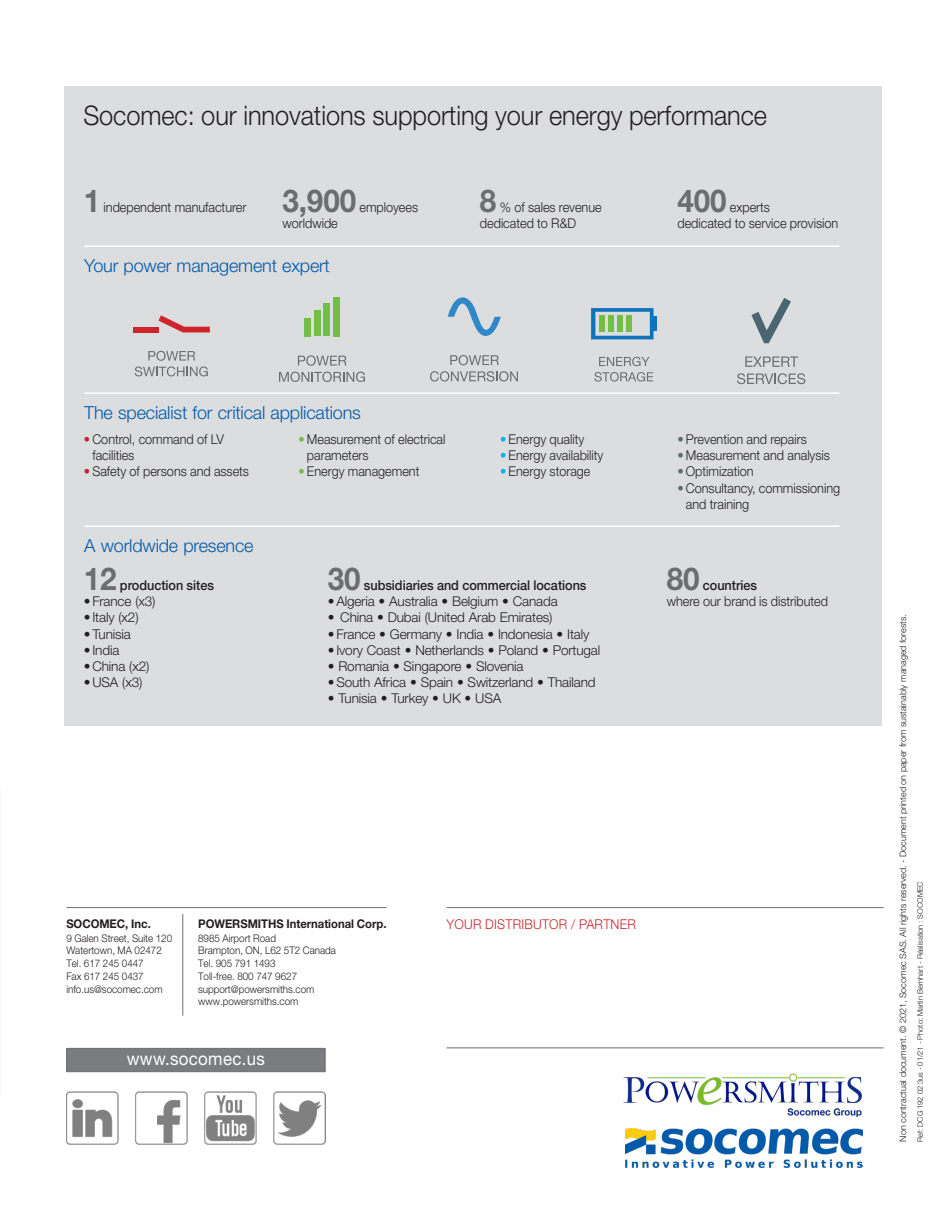
<style>
.page{position:relative;width:945px;height:1215px;background:#fff}
.page>*{position:absolute;margin:0;border:0;box-sizing:border-box;transform-origin:0 0}
._4e_texte{font:700 31.5px "Helvetica Neue LT Std";letter-spacing:-.005em;color:#6c6d70;scale:.94 1}
._4e_sous_titre{font:700 31.5px "Helvetica Neue LT Std";color:#6c6d70;scale:.94 1}
._4e_titre_fond_gris{font:300 27px "Helvetica Neue LT Std";letter-spacing:-.005em;color:#231f20;scale:.94 1}
._4e_sous_titre_fond_gris{font:300 18px "Helvetica Neue LT Std";letter-spacing:-.01em;color:#015aaa}
._4e_site_web{font:18px "Helvetica Neue LT Std";letter-spacing:.015em;color:#fff;scale:.94 1}
._4e_texte-2{font:300 13.5px/16.2px "Helvetica Neue LT Std";letter-spacing:-.005em;color:#231f20;scale:.94 1}
._4e_texte-3{font:300 13.5px "Helvetica Neue LT Std";letter-spacing:-.005em;color:#231f20}
._4e_sous_titre-2{font:500 13.5px "Helvetica Neue LT Std";letter-spacing:-.005em;color:#231f20;scale:.94 1}
._4e_titre_souligné_rouge_bas_page{font:300 13.5px "Helvetica Neue LT Std";letter-spacing:.015em;color:#c8242b;scale:.94 1}
._4e_adresse_pays{font:700 12px "Helvetica Neue LT Std";letter-spacing:-.005em;color:#231f20;scale:.94 1}
._4e_adresse_noir{font:300 10.5px "Helvetica Neue LT Std";letter-spacing:-.005em;color:#231f20;scale:.94 1}
.phrase_verticale_a_droite{font:300 9px "Helvetica Neue LT Std";color:#231f20}
.t1{font:300 7.5px "Helvetica Neue LT Std";color:#231f20}
.s1{color:#c8242b}
.s2{color:#73bb43}
.s3{color:#00aeef}
.s4{color:#586c70}
</style>
<div class="page">
<div style="left:66px;top:1048px;width:259px;height:24px;background:#7a7c7f"></div>
<hr style="left:66px;top:907px;width:321px;height:1px;background:#6c6d70">
<hr style="left:447px;top:907px;width:437px;height:1px;background:#6c6d70">
<hr style="left:447px;top:1048px;width:437px;height:1px;background:#6c6d70">
<img style="left:626px;top:1128px;width:236px;height:40px">
<div style="left:64px;top:86px;width:817px;height:639px;background:#dcdddf"></div>
<hr style="left:84px;top:392px;width:755px;height:2px;background:#fff">
<hr style="left:84px;top:245px;width:755px;height:2px;background:#fff">
<hr style="left:84px;top:525px;width:755px;height:2px;background:#fff">
<svg style="left:448px;top:297px;width:53px;height:39px"></svg>
<svg style="left:450px;top:355px;width:49px;height:10px"></svg>
<svg style="left:430px;top:371px;width:88px;height:11px"></svg>
<div style="left:305px;top:318px;width:6px;height:18px;background:#71bf44"></div>
<div style="left:314px;top:310px;width:6px;height:26px;background:#71bf44"></div>
<div style="left:324px;top:304px;width:6px;height:32px;background:#71bf44"></div>
<div style="left:333px;top:297px;width:6px;height:39px;background:#71bf44"></div>
<svg style="left:298px;top:355px;width:49px;height:11px"></svg>
<svg style="left:279px;top:372px;width:86px;height:10px"></svg>
<div style="left:133px;top:327px;width:25px;height:5px;background:#d1232a"></div>
<svg style="left:158px;top:315px;width:52px;height:17px"></svg>
<svg style="left:135px;top:351px;width:73px;height:25px"></svg>
<svg style="left:745px;top:356px;width:53px;height:11px"></svg>
<svg style="left:737px;top:373px;width:68px;height:11px"></svg>
<svg style="left:751px;top:298px;width:40px;height:45px"></svg>
<img style="left:66px;top:1091px;width:259px;height:54px">
<img style="left:623px;top:1073px;width:239px;height:43px">
<hr style="left:183px;top:914px;width:1px;height:102px;background:#6c6d70">
<svg style="left:591px;top:308px;width:63px;height:31px"></svg>
<hr style="left:654px;top:317px;width:3px;height:14px;background:#0e73bb">
<svg style="left:599px;top:357px;width:51px;height:9px"></svg>
<svg style="left:594px;top:372px;width:59px;height:10px"></svg>
<p class="_4e_titre_fond_gris" style="left:83px;top:99px;width:729px">Socomec: our innovations supporting your energy performance</p>
<p class="_4e_texte" style="left:84px;top:181px;width:19px">1</p>
<p class="_4e_texte-2" style="left:104px;top:198px;width:153px">independent manufacturer</p>
<p class="_4e_texte" style="left:282px;top:181px;width:80px">3,900</p>
<p class="_4e_texte-2" style="left:359px;top:198px;width:64px">employees</p>
<p class="_4e_texte-2" style="left:282px;top:215px;width:60px">worldwide</p>
<p class="_4e_texte" style="left:480px;top:181px;width:19px">8</p>
<p class="_4e_texte-2" style="left:480px;top:198px;width:131px;text-indent:20px">% of sales revenue dedicated to R&amp;D</p>
<p class="_4e_texte" style="left:677px;top:181px;width:54px">400</p>
<p class="_4e_texte-2" style="left:677px;top:198px;width:173px;text-indent:52px">experts<br>dedicated to service provision</p>
<p class="_4e_sous_titre_fond_gris" style="left:84px;top:255px;width:247px">Your power management expert</p>
<p class="_4e_sous_titre_fond_gris" style="left:84px;top:402px;width:278px">The specialist for critical applications</p>
<p class="_4e_texte-2" style="left:92px;top:431px;width:141px;text-indent:-9px"><span class="s1">•</span> Control, command of LV facilities</p>
<p class="_4e_texte-2" style="left:84px;top:463px;width:177px"><span class="s1">•</span> Safety of persons and assets</p>
<p class="_4e_texte-2" style="left:307px;top:431px;width:149px;text-indent:-9px"><span class="s2">•</span> Measurement of electrical parameters</p>
<p class="_4e_texte-2" style="left:298px;top:463px;width:130px"><span class="s2">•</span> Energy management</p>
<p class="_4e_texte-2" style="left:500px;top:431px;width:91px"><span class="s3">•</span> Energy quality</p>
<p class="_4e_texte-2" style="left:500px;top:447px;width:111px"><span class="s3">•</span> Energy availability</p>
<p class="_4e_texte-2" style="left:500px;top:463px;width:98px"><span class="s3">•</span> Energy storage</p>
<p class="_4e_texte-2" style="left:677px;top:431px;width:139px"><span class="s4">•</span> Prevention and repairs</p>
<p class="_4e_texte-2" style="left:677px;top:447px;width:164px"><span class="s4">•</span> Measurement and analysis</p>
<p class="_4e_texte-2" style="left:677px;top:463px;width:83px"><span class="s4">•</span> Optimization</p>
<p class="_4e_texte-2" style="left:686px;top:479px;width:166px;text-indent:-9px"><span class="s4">•</span> Consultancy, commissioning and training</p>
<p class="_4e_sous_titre_fond_gris" style="left:84px;top:535px;width:171px">A worldwide presence</p>
<p class="_4e_sous_titre" style="left:84px;top:559px;width:36px">12</p>
<p class="_4e_sous_titre-2" style="left:120px;top:577px;width:101px">production sites</p>
<p class="_4e_texte-3" style="left:84px;top:593px;width:73px">•France (x3)</p>
<p class="_4e_texte-3" style="left:84px;top:609px;width:56px">• Italy (x2)</p>
<p class="_4e_texte-3" style="left:84px;top:625px;width:48px">•Tunisia</p>
<p class="_4e_texte-3" style="left:84px;top:642px;width:37px">• India</p>
<p class="_4e_texte-3" style="left:84px;top:658px;width:67px">•China (x2)</p>
<p class="_4e_texte-3" style="left:84px;top:674px;width:60px">•USA (x3)</p>
<p class="_4e_sous_titre" style="left:328px;top:559px;width:36px">30</p>
<p class="_4e_sous_titre-2" style="left:364px;top:577px;width:238px">subsidiaries and commercial locations</p>
<p class="_4e_texte-3" style="left:328px;top:593px;width:231px">•Algeria • Australia • Belgium • Canada</p>
<p class="_4e_texte-3" style="left:328px;top:609px;width:226px">• China • Dubai (United Arab Emirates)</p>
<p class="_4e_texte-3" style="left:328px;top:625px;width:263px">•France • Germany • India • Indonesia • Italy</p>
<p class="_4e_texte-3" style="left:328px;top:642px;width:274px">• Ivory Coast • Netherlands • Poland • Portugal</p>
<p class="_4e_texte-3" style="left:328px;top:658px;width:197px">• Romania • Singapore • Slovenia</p>
<p class="_4e_texte-3" style="left:328px;top:674px;width:269px">•South Africa • Spain • Switzerland • Thailand</p>
<p class="_4e_texte-3" style="left:328px;top:690px;width:175px">• Tunisia • Turkey • UK • USA</p>
<p class="_4e_sous_titre" style="left:667px;top:559px;width:36px">80</p>
<p class="_4e_sous_titre-2" style="left:703px;top:577px;width:59px">countries</p>
<p class="_4e_texte-2" style="left:667px;top:593px;width:173px">where our brand is distributed</p>
<p class="_4e_adresse_pays" style="left:66px;top:916px;width:91px">SOCOMEC, Inc.</p>
<p class="_4e_adresse_noir" style="left:66px;top:931px;width:114px">9 Galen Street, Suite 120</p>
<p class="_4e_adresse_noir" style="left:66px;top:944px;width:103px">Watertown, MA 02472</p>
<p class="_4e_adresse_noir" style="left:66px;top:957px;width:84px">Tel. 617 245 0447</p>
<p class="_4e_adresse_noir" style="left:66px;top:970px;width:84px">Fax 617 245 0437</p>
<p class="_4e_adresse_noir" style="left:66px;top:982px;width:104px">info.us@socomec.com</p>
<p class="_4e_adresse_pays" style="left:198px;top:916px;width:202px">POWERSMITHS International Corp.</p>
<p class="_4e_adresse_noir" style="left:198px;top:931px;width:84px">8985 Airport Road</p>
<p class="_4e_adresse_noir" style="left:198px;top:944px;width:148px">Brampton, ON, L62 5T2 Canada</p>
<p class="_4e_adresse_noir" style="left:198px;top:957px;width:84px">Tel. 905 791 1493</p>
<p class="_4e_adresse_noir" style="left:198px;top:970px;width:107px">Toll-free. 800 747 9627</p>
<p class="_4e_adresse_noir" style="left:198px;top:982px;width:125px">support@powersmiths.com</p>
<p class="_4e_adresse_noir" style="left:198px;top:995px;width:108px">www.powersmiths.com</p>
<p class="_4e_site_web" style="left:127px;top:1048px;width:148px">www.socomec.us</p>
<p class="_4e_titre_souligné_rouge_bas_page" style="left:447px;top:916px;width:203px">YOUR DISTRIBUTOR / PARTNER</p>
<p class="phrase_verticale_a_droite" style="left:898px;top:1142px;width:529px;rotate:-90deg">Non contractual document. © 2021, Socomec SAS. All rights reserved. - Document printed on paper from sustainably managed forests.</p>
<p class="t1" style="left:916px;top:1142px;width:262px;rotate:-90deg">Ref: DCG 192 02 3us - 01/21 - Photo: Martin Bernhart - Réalisation : SOCOMEC</p>
</div>
